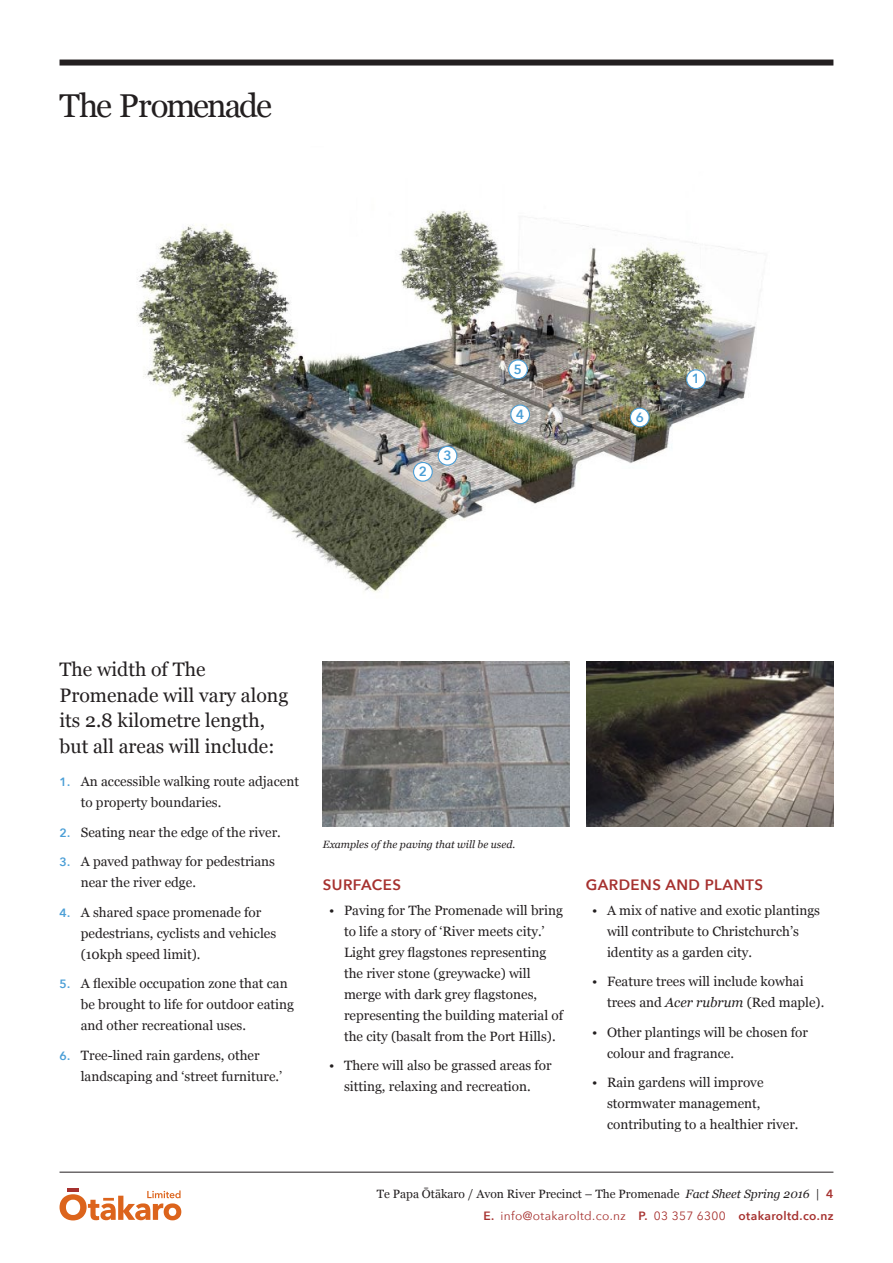
<style>
.page{position:relative;width:893px;height:1263px;background:#fff}
.page>*{position:absolute;margin:0;border:0;box-sizing:border-box;transform-origin:0 0}
.t1{font:33px "Georgia";letter-spacing:-.06em;color:#231f20}
.intro{font:19.5px/25.5px "Georgia";color:#231f20}
.body_headings{font:600 15px "Avenir Next";letter-spacing:.03em;color:#a6312f}
.body{font:13.5px/21px "Georgia";color:#231f20}
.labels{font:600 13.35px "Avenir Next";color:#4a9ed6}
.t2{font:12px "Georgia";color:#231f20}
.t3{font:12px "Avenir Next";letter-spacing:.03em;color:#a6312f}
.body-2{font:italic 10.5px "Georgia";color:#231f20}
.s1{font-family:"Avenir Next";font-weight:600;font-size:12px;color:#4a9ed6}
.s2{font-style:italic}
.s3{font-family:"Avenir Next";font-weight:600;color:#a6312f}
.s4{font-weight:600}
</style>
<div class="page">
<svg style="left:60px;top:1189px;width:121px;height:31px"></svg>
<hr style="left:60px;top:1172px;width:773px;height:1px;background:#231f20">
<img style="left:137px;top:210px;width:624px;height:382px">
<img style="left:323px;top:661px;width:246px;height:166px">
<img style="left:587px;top:661px;width:246px;height:166px">
<div style="left:687px;top:370px;width:18px;height:19px;background:#fff;border-radius:50%"></div>
<div style="left:686px;top:369px;width:20px;height:20px;border:1px solid #4a9ed6;border-radius:50%"></div>
<div style="left:414px;top:462px;width:18px;height:19px;background:#fff;border-radius:50%"></div>
<div style="left:413px;top:462px;width:20px;height:20px;border:1px solid #4a9ed6;border-radius:50%"></div>
<div style="left:438px;top:446px;width:19px;height:19px;background:#fff;border-radius:50%"></div>
<div style="left:438px;top:446px;width:19px;height:20px;border:1px solid #4a9ed6;border-radius:50%"></div>
<div style="left:511px;top:405px;width:18px;height:19px;background:#fff;border-radius:50%"></div>
<div style="left:510px;top:404px;width:20px;height:20px;border:1px solid #4a9ed6;border-radius:50%"></div>
<div style="left:630px;top:408px;width:19px;height:19px;background:#fff;border-radius:50%"></div>
<div style="left:630px;top:408px;width:20px;height:19px;border:1px solid #4a9ed6;border-radius:50%"></div>
<div style="left:509px;top:360px;width:18px;height:19px;background:#fff;border-radius:50%"></div>
<div style="left:508px;top:359px;width:20px;height:20px;border:1px solid #4a9ed6;border-radius:50%"></div>
<div style="left:60px;top:60px;width:773px;height:6px;background:#231f20"></div>
<p class="t1" style="left:60px;top:82px;width:214px">The Promenade</p>
<p class="labels" style="left:419px;top:460px;width:10px">2</p>
<p class="labels" style="left:443px;top:444px;width:10px">3</p>
<p class="labels" style="left:514px;top:357px;width:10px">5</p>
<p class="labels" style="left:516px;top:403px;width:10px">4</p>
<p class="labels" style="left:636px;top:406px;width:10px">6</p>
<p class="labels" style="left:692px;top:367px;width:10px">1</p>
<p class="intro" style="left:60px;top:656px;width:230px">The width of The<br>Promenade will vary along its 2.8 kilometre length, but all areas will include:</p>
<p class="body" style="left:81px;top:770px;width:220px;text-indent:-21px"><span class="s1">1.</span> An accessible walking route adjacent to property boundaries.</p>
<p class="body" style="left:60px;top:821px;width:223px"><span class="s1">2.</span> Seating near the edge of the river.</p>
<p class="body" style="left:81px;top:851px;width:196px;text-indent:-21px"><span class="s1">3.</span> A paved pathway for pedestrians near the river edge.</p>
<p class="body" style="left:81px;top:901px;width:197px;text-indent:-21px"><span class="s1">4.</span> A shared space promenade for pedestrians, cyclists and vehicles (10kph speed limit).</p>
<p class="body" style="left:81px;top:973px;width:215px;text-indent:-21px"><span class="s1">5.</span> A flexible occupation zone that can be brought to life for outdoor eating and other recreational uses.</p>
<p class="body" style="left:81px;top:1044px;width:203px;text-indent:-21px"><span class="s1">6.</span> Tree-lined rain gardens, other landscaping and ‘street furniture.’</p>
<p class="body-2" style="left:323px;top:836px;width:194px">Examples of the paving that will be used.</p>
<p class="body_headings" style="left:323px;top:871px;width:80px">SURFACES</p>
<p class="body" style="left:344px;top:899px;width:221px;text-indent:-15px">• Paving for The Promenade will bring to life a story of ‘River meets city.’ Light grey flagstones representing the river stone (greywacke) will merge with dark grey flagstones, representing the building material of the city (basalt from the Port Hills).</p>
<p class="body" style="left:329px;top:1054px;width:224px;text-align:center">• There will also be grassed areas for sitting, relaxing and recreation.</p>
<p class="body_headings" style="left:586px;top:871px;width:179px">GARDENS AND PLANTS</p>
<p class="body" style="left:607px;top:899px;width:215px;text-indent:-15px">• A mix of native and exotic plantings will contribute to Christchurch’s identity as a garden city.</p>
<p class="body" style="left:607px;top:970px;width:219px;text-indent:-15px">• Feature trees will include kowhai trees and <span class="s2">Acer rubrum</span> (Red maple).</p>
<p class="body" style="left:607px;top:1021px;width:203px;text-indent:-15px">• Other plantings will be chosen for colour and fragrance.</p>
<p class="body" style="left:607px;top:1071px;width:193px;text-indent:-15px">• Rain gardens will improve stormwater management, contributing to a healthier river.</p>
<p class="t2" style="left:377px;top:1185px;width:458px">Te Papa Ōtākaro / Avon River Precinct – The Promenade <span class="s2">Fact Sheet Spring 2016</span> | <span class="s3">4</span></p>
<p class="t3" style="left:483px;top:1206px;width:352px"><span class="s4">E.</span> info@otakaroltd.co.nz <span class="s4">P.</span> 03 357 6300 <span class="s4">otakaroltd.co.nz</span></p>
</div>
